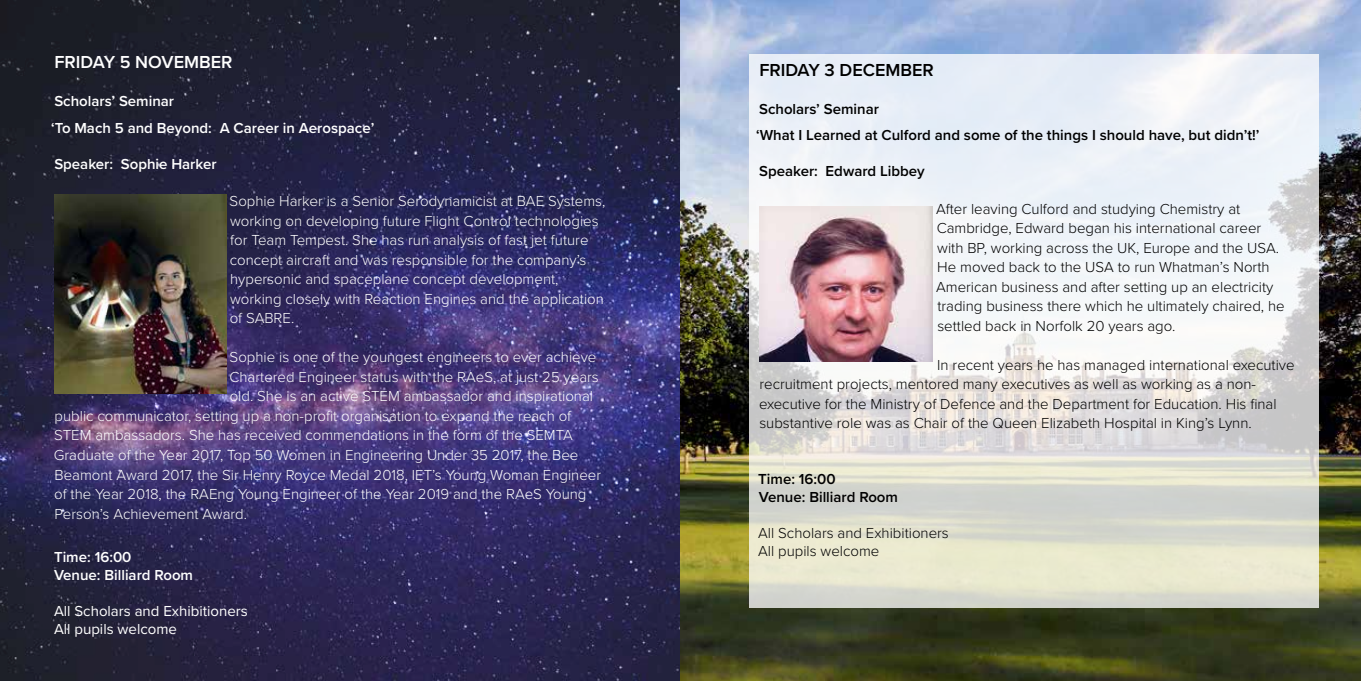
<style>
.page{position:relative;width:1361px;height:681px;background:#fff}
.page>*{position:absolute;margin:0;border:0;box-sizing:border-box;transform-origin:0 0}
.t1{font:600 18px "Proxima Nova";color:#fff}
.t2{font:600 18px "Proxima Nova";color:#000}
.t3{font:300 15px/19.5px "Proxima Nova";color:#fff}
.t4{font:300 15px/19.5px "Proxima Nova";color:#000}
.t5{font:600 15px/26.5px "Proxima Nova";color:#000}
.t6{font:600 15px/26.5px "Proxima Nova";color:#fff}
.t7{font:15px/18px "Proxima Nova";color:#fff}
</style>
<div class="page">
<img style="left:0;top:0;width:1361px;height:680px">
<img style="left:54px;top:194px;width:173px;height:199px">
<svg style="left:748px;top:54px;width:570px;height:553px"></svg>
<img style="left:760px;top:206px;width:172px;height:155px">
<p class="t1" style="left:55px;top:49px;width:179px">FRIDAY 5 NOVEMBER</p>
<p class="t6" style="left:51px;top:87px;width:325px">Scholars’ Seminar<br>‘To Mach 5 and Beyond: A Career in Aerospace’</p>
<p class="t6" style="left:54px;top:150px;width:164px">Speaker: Sophie Harker</p>
<p class="t3" style="left:230px;top:190px;width:377px">Sophie Harker is a Senior Serodynamicist at BAE Systems, working on developing future Flight Control technologies for Team Tempest. She has run analysis of fast jet future concept aircraft and was responsible for the company’s hypersonic and spaceplane concept development, working closely with Reaction Engines and the application of SABRE.</p>
<p class="t3" style="left:230px;top:346px;width:368px">Sophie is one of the youngest engineers to ever achieve</p>
<p class="t3" style="left:229px;top:366px;width:371px">Chartered Engineer status with the RAeS, at just 25 years</p>
<p class="t3" style="left:230px;top:385px;width:365px">old. She is an active STEM ambassador and inspirational</p>
<p class="t3" style="left:55px;top:405px;width:518px">public communicator, setting up a non-profit organisation to expand the reach of</p>
<p class="t3" style="left:54px;top:424px;width:520px">STEM ambassadors. She has received commendations in the form of the SEMTA</p>
<p class="t3" style="left:54px;top:444px;width:526px">Graduate of the Year 2017, Top 50 Women in Engineering Under 35 2017, the Bee</p>
<p class="t3" style="left:55px;top:463px;width:548px">Beamont Award 2017, the Sir Henry Royce Medal 2018, IET’s Young Woman Engineer</p>
<p class="t3" style="left:54px;top:483px;width:534px">of the Year 2018, the RAEng Young Engineer of the Year 2019 and the RAeS Young</p>
<p class="t3" style="left:55px;top:502px;width:194px">Person’s Achievement Award.</p>
<p class="t6" style="left:54px;top:547px;width:141px;line-height:18px">Time: 16:00<br>Venue: Billiard Room</p>
<p class="t7" style="left:54px;top:601px;width:195px">All Scholars and Exhibitioners<br>All pupils welcome</p>
<p class="t2" style="left:759px;top:56px;width:176px">FRIDAY 3 DECEMBER</p>
<p class="t5" style="left:756px;top:95px;width:505px">Scholars’ Seminar<br>‘What I Learned at Culford and some of the things I should have, but didn’t!’</p>
<p class="t5" style="left:759px;top:157px;width:167px">Speaker: Edward Libbey</p>
<p class="t4" style="left:936px;top:198px;width:350px">After leaving Culford and studying Chemistry at Cambridge, Edward began his international career with BP, working across the UK, Europe and the USA.<br>He moved back to the USA to run Whatman’s North American business and after setting up an electricity trading business there which he ultimately chaired, he settled back in Norfolk 20 years ago.</p>
<p class="t4" style="left:759px;top:354px;width:537px;text-indent:178px">In recent years he has managed international executive recruitment projects, mentored many executives as well as working as a non&shy;executive for the Ministry of Defence and the Department for Education. His final substantive role was as Chair of the Queen Elizabeth Hospital in King’s Lynn.</p>
<p class="t5" style="left:758px;top:469px;width:141px;line-height:18px">Time: 16:00<br>Venue: Billiard Room</p>
<p class="t4" style="left:758px;top:523px;width:192px;line-height:18px">All Scholars and Exhibitioners<br>All pupils welcome</p>
</div>
